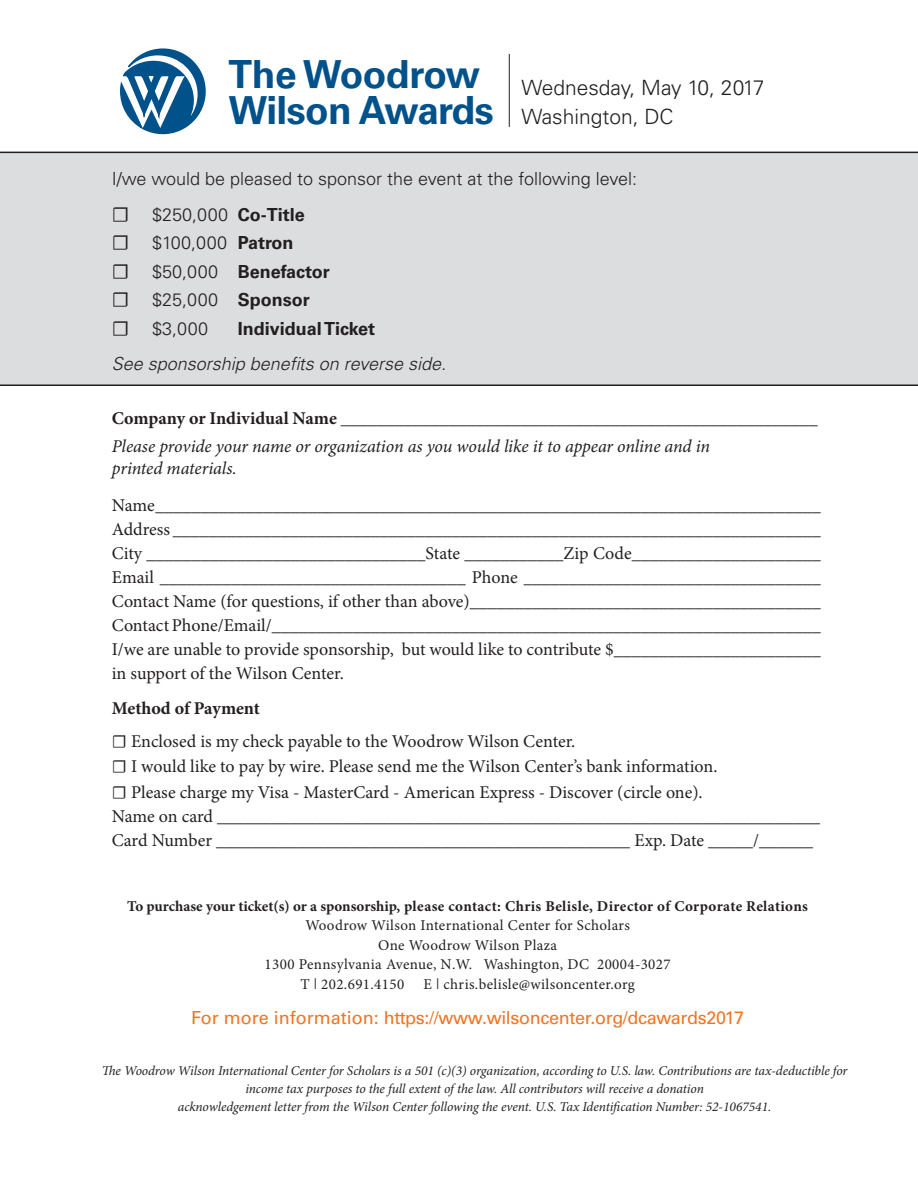
<style>
.page{position:relative;width:918px;height:1188px;background:#fff}
.page>*{position:absolute;margin:0;border:0;box-sizing:border-box;transform-origin:0 0}
.t1{font:700 38.7px/37px "Univers LT Std";letter-spacing:-.02em;color:#01518a}
.t2{font:300 21px/28.5px "Univers LT Std";color:#231f20}
.t3{font:18px/24px "Minion Pro";letter-spacing:-.005em;color:#231f20;text-align:justify}
.t4{font:italic 18px/28.3px "Minion Pro";letter-spacing:-.01em;color:#231f20}
.t5{font:300 18px/35.2px "Univers LT Std";color:#231f20}
.t6{font:18px "Univers LT Std";letter-spacing:-.02em;color:#f07523}
.t7{font:300 18px/28.5px "Univers LT Std";letter-spacing:.02em;color:#231f20}
.t8{font:italic 300 18px "Univers LT Std";color:#231f20}
.t9{font:700 18px "Univers LT Std";color:#231f20}
.t10{font:700 18px "Minion Pro";letter-spacing:-.005em;color:#231f20}
.t11{font:15px "Minion Pro";letter-spacing:.025em;color:#231f20}
.t12{font:700 15px "Minion Pro";letter-spacing:.015em;color:#231f20}
.t13{font:italic 13.5px/18px "Minion Pro";letter-spacing:-.005em;color:#231f20;text-align:center}
.s1{font-family:"Minion Pro";font-weight:400;font-size:21px}
.s2{font-weight:700}
.s3{font-weight:700;font-style:normal}
.s4{font-style:normal}
.s5{font-family:"Univers LT Std";font-weight:300}
</style>
<div class="page">
<div style="left:0;top:152px;width:918px;height:232px;background:#dcdddf"></div>
<hr style="left:0;top:152px;width:918px;height:1px;background:#231f20">
<hr style="left:0;top:384px;width:918px;height:2px;background:#231f20">
<svg style="left:120px;top:48px;width:86px;height:87px"></svg>
<hr style="left:509px;top:54px;width:1px;height:73px;background:#231f20">
<h1 class="t1" style="left:228px;top:56px;width:267px">The Woodrow<br>Wilson Awards</h1>
<p class="t2" style="left:522px;top:74px;width:245px">Wednesday, May 10, 2017<br>Washington, DC</p>
<p class="t5" style="left:112px;top:161px;width:527px">I/we would be pleased to sponsor the event at the following level: <span class="s1">☐</span> $250,000 <span class="s2">Co-Title</span></p>
<p class="t7" style="left:112px;top:228px;width:219px"><span class="s1">☐</span> $100,000 <span class="s2">Patron<br></span><span class="s1">☐</span> $50,000 <span class="s2">Benefactor </span><span class="s1">☐</span> $25,000 <span class="s2">Sponsor </span><span class="s1">☐</span> $3,000</p>
<p class="t9" style="left:238px;top:318px;width:139px">Individual Ticket</p>
<p class="t8" style="left:112px;top:352px;width:336px">See sponsorship benefits on reverse side.</p>
<p class="t4" style="left:112px;top:404px;width:708px"><span class="s3">Company or Individual Name</span> <span class="s4">_____________________________________________________<br></span>Please provide your name or organization as you would like it to appear online and in</p>
<p class="t4" style="left:112px;top:454px;width:126px">printed materials.</p>
<p class="t3" style="left:112px;top:494px;width:711px">Name __________________________________________________________________________ Address ________________________________________________________________________ City _______________________________State ___________Zip Code_____________________ Email __________________________________ Phone _________________________________ Contact Name (for questions, if other than above)_______________________________________ Contact Phone/Email/_____________________________________________________________ I/we are unable to provide sponsorship, but would like to contribute $_______________________ in support of the Wilson Center.</p>
<p class="t10" style="left:112px;top:696px;width:150px">Method of Payment</p>
<p class="t3" style="left:112px;top:729px;width:710px;line-height:24.8px;text-align:left">☐ Enclosed is my check payable to the Woodrow Wilson Center.<br>☐ I would like to pay by wire. Please send me the Wilson Center’s bank information.<br>☐ Please charge my Visa - MasterCard - American Express - Discover (circle one).<br>Name on card ___________________________________________________________________ Card Number ______________________________________________ Exp. Date _____/______</p>
<p class="t12" style="left:127px;top:895px;width:682px">To purchase your ticket(s) or a sponsorship, please contact: Chris Belisle, Director of Corporate Relations</p>
<p class="t11" style="left:305px;top:915px;width:326px">Woodrow Wilson International Center for Scholars</p>
<p class="t11" style="left:378px;top:935px;width:181px">One Woodrow Wilson Plaza</p>
<p class="t11" style="left:265px;top:954px;width:408px">1300 Pennsylvania Avenue, N.W. Washington, DC 20004-3027</p>
<p class="t11" style="left:300px;top:974px;width:105px">T <span class="s5">l</span> 202.691.4150</p>
<p class="t11" style="left:423px;top:974px;width:213px">E <span class="s5">l</span> chris.belisle@wilsoncenter.org</p>
<p class="t6" style="left:191px;top:1007px;width:554px">For more information: https://www.wilsoncenter.org/dcawards2017</p>
<p class="t13" style="left:102px;top:1061px;width:747px">The Woodrow Wilson International Center for Scholars is a 501 (c)(3) organization, according to U.S. law. Contributions are tax-deductible for income tax purposes to the full extent of the law. All contributors will receive a donation<br>acknowledgement letter from the Wilson Center following the event. U.S. Tax Identification Number: 52-1067541.</p>
</div>
